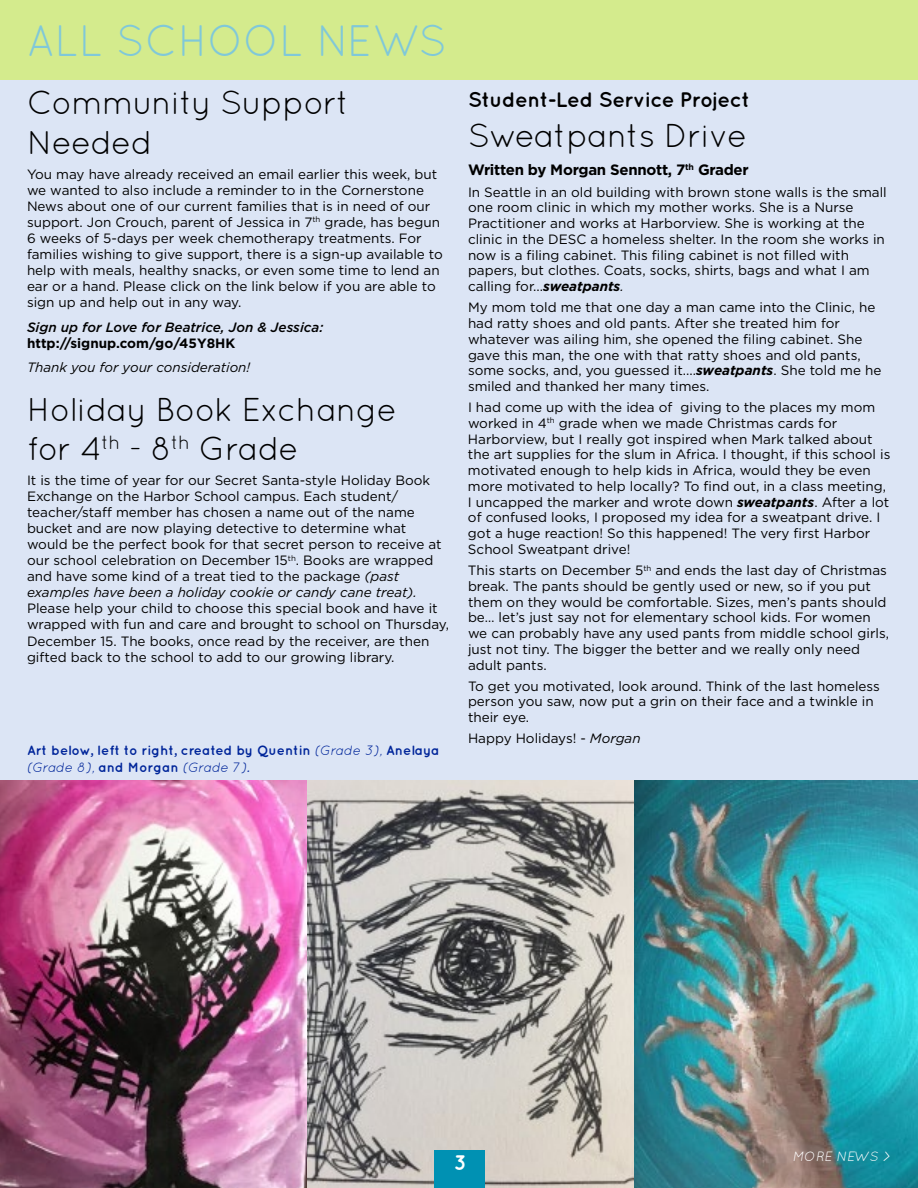
<style>
.page{position:relative;width:918px;height:1188px;background:#fff}
.page>*{position:absolute;margin:0;border:0;box-sizing:border-box;transform-origin:0 0}
.t1{font:44.1px "Quicksand";letter-spacing:.015em;color:#80c8d9;scale:.95 1}
.t2{font:33px/39.6px "Quicksand";letter-spacing:-.02em;color:#000}
.t3{font:700 21px "Quicksand";letter-spacing:-.02em;color:#000}
.t4{font:700 21px "Quicksand";color:#fff}
.t5{font:700 15px "Gotham";letter-spacing:-.02em;color:#000}
.t6{font:13.5px/15.8px "Gotham";color:#000}
.t7{font:700 13.5px/16.2px "Quicksand";color:#00259a}
.t8{font:italic 500 13.5px "Gotham";color:#000}
.t9{font:italic 13.5px "Gotham";color:#000}
.t10{font:700 13.5px "Gotham";color:#000}
.t11{font:italic 13.5px "Quicksand";color:#fff}
.s1{font-style:italic}
.s2{font-weight:400;font-style:italic}
.s3{font-weight:700;font-style:italic}
</style>
<div class="page">
<img style="left:0;top:780px;width:635px;height:408px">
<img style="left:635px;top:780px;width:283px;height:408px">
<div style="left:0;top:80px;width:918px;height:700px;background:#dce5f5"></div>
<div style="left:434px;top:1151px;width:51px;height:37px;background:#0091b3"></div>
<div style="left:0;top:0;width:918px;height:80px;background:#d4eb8d"></div>
<h1 class="t1" style="left:27px;top:16px;width:443px">ALL SCHOOL NEWS</h1>
<h2 class="t2" style="left:27px;top:83px;width:324px">Community Support<br>Needed</h2>
<p class="t6" style="left:27px;top:166px;width:417px">You may have already received an email earlier this week, but we wanted to also include a reminder to in the Cornerstone News about one of our current families that is in need of our support. Jon Crouch, parent of Jessica in 7<sup>th</sup> grade, has begun 6 weeks of 5-days per week chemotherapy treatments. For families wishing to give support, there is a sign-up available to help with meals, healthy snacks, or even some time to lend an ear or a hand. Please click on the link below if you are able to sign up and help out in any way.</p>
<p class="t8" style="left:27px;top:318px;width:298px">Sign up for Love for Beatrice, Jon &amp; Jessica:</p>
<p class="t10" style="left:27px;top:334px;width:210px">http://signup.com/go/45Y8HK</p>
<p class="t9" style="left:27px;top:359px;width:225px">Thank you for your consideration!</p>
<h2 class="t2" style="left:27px;top:389px;width:371px">Holiday Book Exchange for 4<sup>th</sup> - 8<sup>th</sup> Grade</h2>
<p class="t6" style="left:27px;top:472px;width:416px">It is the time of year for our Secret Santa-style Holiday Book Exchange on the Harbor School campus. Each student/ teacher/staff member has chosen a name out of the name bucket and are now playing detective to determine what would be the perfect book for that secret person to receive at our school celebration on December 15<sup>th</sup>. Books are wrapped and have some kind of a treat tied to the package <span class="s1">(past examples have been a holiday cookie or candy cane treat).</span></p>
<p class="t6" style="left:27px;top:600px;width:424px">Please help your child to choose this special book and have it wrapped with fun and care and brought to school on Thursday, December 15. The books, once read by the receiver, are then gifted back to the school to add to our growing library.</p>
<p class="t7" style="left:27px;top:742px;width:414px">Art below, left to right, created by Quentin <span class="s2">(Grade 3),</span> Anelaya <span class="s2">(Grade 8),</span> and Morgan <span class="s2">(Grade 7).</span></p>
<h3 class="t3" style="left:468px;top:87px;width:283px">Student-Led Service Project</h3>
<h2 class="t2" style="left:468px;top:115px;width:281px">Sweatpants Drive</h2>
<p class="t5" style="left:468px;top:160px;width:282px">Written by Morgan Sennott, 7<sup>th</sup> Grader</p>
<p class="t6" style="left:468px;top:184px;width:420px">In Seattle in an old building with brown stone walls is the small one room clinic in which my mother works. She is a Nurse Practitioner and works at Harborview. She is working at the clinic in the DESC a homeless shelter. In the room she works in now is a filing cabinet. This filing cabinet is not filled with papers, but clothes. Coats, socks, shirts, bags and what I am calling for...<span class="s3">sweatpants</span><span class="s1">.</span></p>
<p class="t6" style="left:468px;top:299px;width:415px">My mom told me that one day a man came into the Clinic, he had ratty shoes and old pants. After she treated him for whatever was ailing him, she opened the filing cabinet. She gave this man, the one with that ratty shoes and old pants, some socks, and, you guessed it....<span class="s3">sweatpants</span>. She told me he smiled and thanked her many times.</p>
<p class="t6" style="left:468px;top:399px;width:424px">I had come up with the idea of giving to the places my mom worked in 4<sup>th</sup> grade when we made Christmas cards for Harborview, but I really got inspired when Mark talked about the art supplies for the slum in Africa. I thought, if this school is motivated enough to help kids in Africa, would they be even more motivated to help locally? To find out, in a class meeting, I uncapped the marker and wrote down <span class="s3">sweatpants</span>. After a lot of confused looks, I proposed my idea for a sweatpant drive. I got a huge reaction! So this happened! The very first Harbor School Sweatpant drive!</p>
<p class="t6" style="left:468px;top:562px;width:423px">This starts on December 5<sup>th</sup> and ends the last day of Christmas break. The pants should be gently used or new, so if you put them on they would be comfortable. Sizes, men’s pants should be… let’s just say not for elementary school kids. For women we can probably have any used pants from middle school girls, just not tiny. The bigger the better and we really only need adult pants.</p>
<p class="t6" style="left:468px;top:678px;width:413px">To get you motivated, look around. Think of the last homeless person you saw, now put a grin on their face and a twinkle in their eye.</p>
<p class="t6" style="left:468px;top:730px;width:174px">Happy Holidays! - <span class="s1">Morgan</span></p>
<h3 class="t4" style="left:454px;top:1150px;width:14px">3</h3>
<p class="t11" style="left:793px;top:1148px;width:100px">MORE NEWS &gt;</p>
</div>
